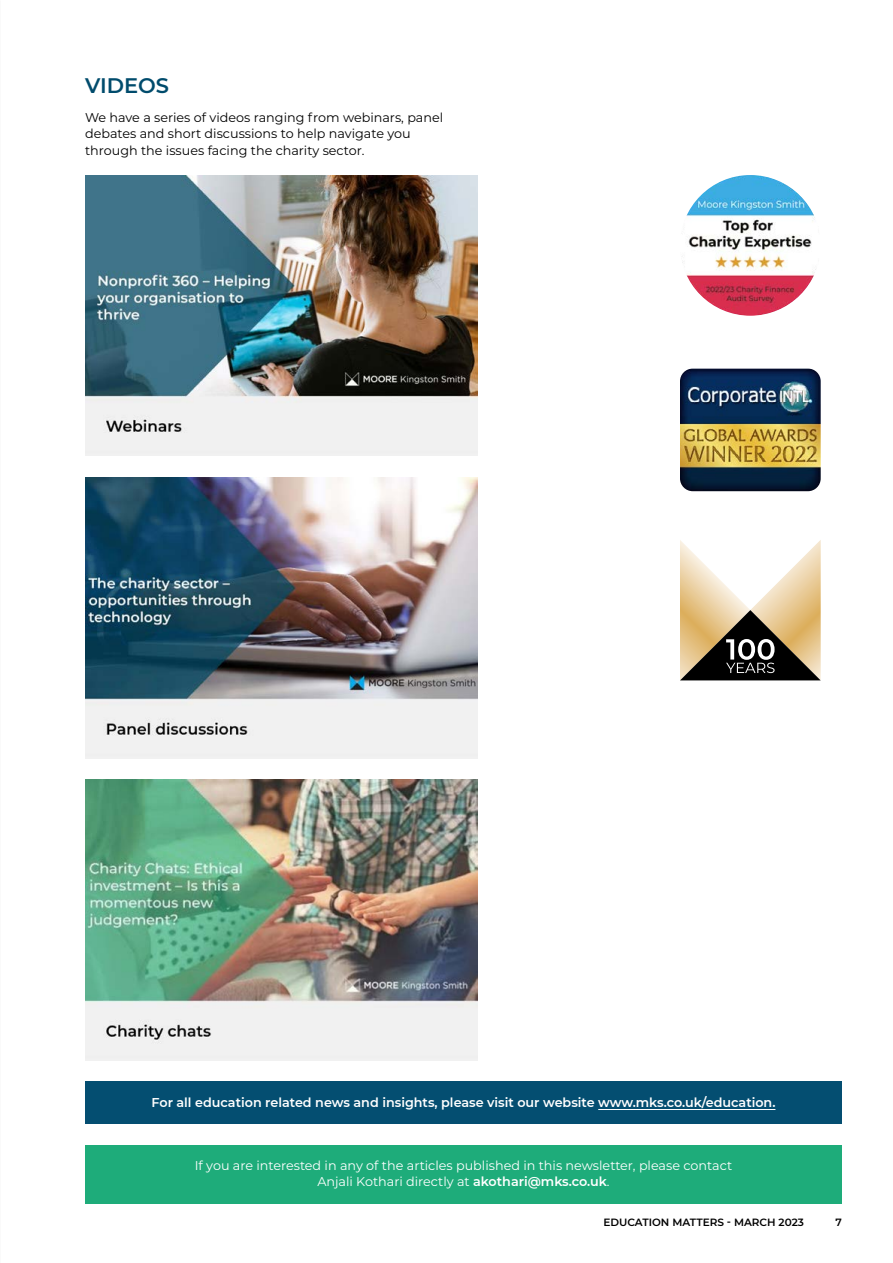
<style>
.page{position:relative;width:893px;height:1263px;background:#fff}
.page>*{position:absolute;margin:0;border:0;box-sizing:border-box;transform-origin:0 0}
.t1{font:600 21px "Montserrat";color:#004b6c}
.t2{font:12.75px/16.5px "Montserrat";color:#000}
.t3{font:12.75px/16.5px "Montserrat";color:#fff;text-align:center}
.t4{font:600 12.75px "Montserrat";color:#fff}
.t5{font:600 10.5px "Montserrat";color:#000}
.s1{font-weight:600}
</style>
<div class="page">
<div style="left:85px;top:1081px;width:757px;height:42px;background:#044e71"></div>
<hr style="left:598px;top:1109px;width:177px;height:1px;background:#fff">
<div style="left:85px;top:1145px;width:757px;height:58px;background:#1eac7a"></div>
<img style="left:85px;top:477px;width:392px;height:281px">
<img style="left:85px;top:779px;width:392px;height:281px">
<img style="left:85px;top:175px;width:392px;height:281px">
<img style="left:680px;top:175px;width:141px;height:141px;border-radius:70px">
<img style="left:680px;top:369px;width:141px;height:122px">
<svg style="left:680px;top:540px;width:141px;height:140px"></svg>
<h1 class="t1" style="left:85px;top:70px;width:85px">VIDEOS</h1>
<p class="t2" style="left:85px;top:109px;width:360px">We have a series of videos ranging from webinars, panel debates and short discussions to help navigate you through the issues facing the charity sector.</p>
<p class="t4" style="left:152px;top:1093px;width:625px">For all education related news and insights, please visit our website www.mks.co.uk/education.</p>
<p class="t3" style="left:195px;top:1157px;width:539px">If you are interested in any of the articles published in this newsletter, please contact<br>Anjali Kothari directly at <span class="s1">akothari@mks.co.uk</span>.</p>
<p class="t5" style="left:603px;top:1215px;width:202px">EDUCATION MATTERS - MARCH 2023</p>
<p class="t5" style="left:836px;top:1215px;width:8px">7</p>
</div>
